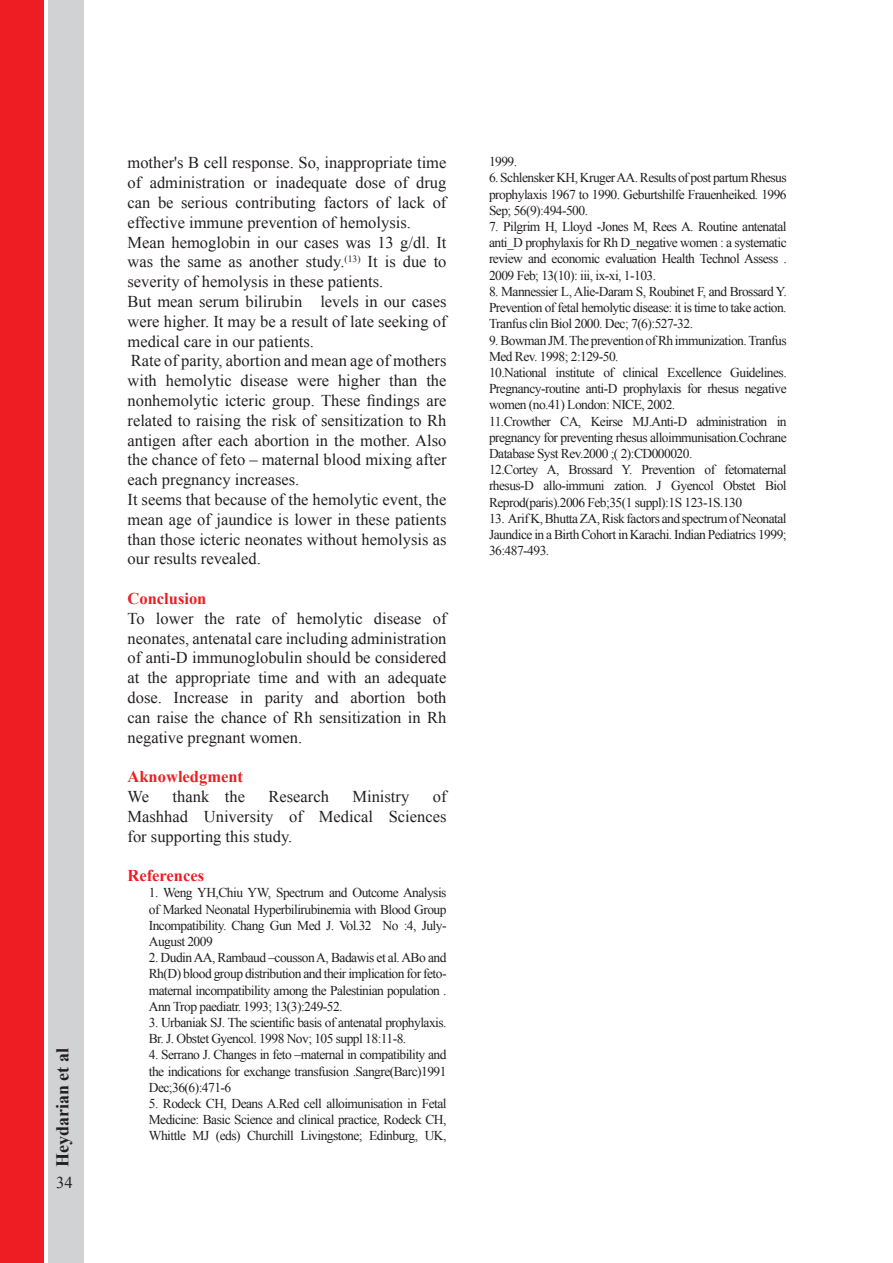
<style>
.page{position:relative;width:893px;height:1263px;background:#fff}
.page>*{position:absolute;margin:0;border:0;box-sizing:border-box;transform-origin:0 0}
.t1{font:700 18px "Times New Roman";color:#231f20}
.t2{font:16.5px/19.8px "Times New Roman";color:#231f20;text-align:justify}
.t3{font:700 16.5px "Times New Roman";color:#ee1d23}
.t4{font:13.5px/16.2px "Times New Roman";letter-spacing:-.04em;color:#231f20;text-align:justify}
</style>
<div class="page">
<div style="left:37px;top:0;width:47px;height:1263px;background:#d1d2d4"></div>
<div style="left:0;top:0;width:47px;height:1263px;background:#ee1d23"></div>
<hr style="left:44px;top:0;width:3px;height:1263px;background:#fff">
<p class="t1" style="left:50px;top:1167px;width:120px;rotate:-90deg">Heydarian et al</p>
<p class="t2" style="left:56px;top:1172px;width:18px">34</p>
<p class="t2" style="left:128px;top:153px;width:320px">mother's B cell response. So, inappropriate time of administration or inadequate dose of drug can be serious contributing factors of lack of effective immune prevention of hemolysis.</p>
<p class="t2" style="left:128px;top:232px;width:320px">Mean hemoglobin in our cases was 13 g/dl. It was the same as another study.<sup>(13)</sup> It is due to severity of hemolysis in these patients.</p>
<p class="t2" style="left:128px;top:291px;width:320px">But mean serum bilirubin levels in our cases were higher. It may be a result of late seeking of medical care in our patients.</p>
<p class="t2" style="left:128px;top:351px;width:320px">Rate of parity, abortion and mean age of mothers with hemolytic disease were higher than the nonhemolytic icteric group. These findings are related to raising the risk of sensitization to Rh antigen after each abortion in the mother. Also the chance of feto – maternal blood mixing after each pregnancy increases.</p>
<p class="t2" style="left:128px;top:489px;width:320px">It seems that because of the hemolytic event, the mean age of jaundice is lower in these patients than those icteric neonates without hemolysis as our results revealed.</p>
<p class="t3" style="left:128px;top:587px;width:80px">Conclusion</p>
<p class="t2" style="left:128px;top:608px;width:320px">To lower the rate of hemolytic disease of neonates, antenatal care including administration of anti-D immunoglobulin should be considered at the appropriate time and with an adequate dose. Increase in parity and abortion both can raise the chance of Rh sensitization in Rh negative pregnant women.</p>
<p class="t3" style="left:128px;top:765px;width:117px">Aknowledgment</p>
<p class="t2" style="left:128px;top:786px;width:23px">We</p>
<p class="t2" style="left:173px;top:786px;width:74px">thank the</p>
<p class="t2" style="left:269px;top:786px;width:62px">Research</p>
<p class="t2" style="left:352px;top:786px;width:58px">Ministry</p>
<p class="t2" style="left:128px;top:786px;width:320px;text-indent:305px">of Mashhad University of Medical Sciences for supporting this study.</p>
<p class="t3" style="left:128px;top:864px;width:78px">References</p>
<p class="t4" style="left:149px;top:885px;width:299px">1. Weng YH,Chiu YW, Spectrum and Outcome Analysis of Marked Neonatal Hyperbilirubinemia with Blood Group Incompatibility. Chang Gun Med J. Vol.32 No :4, July-August 2009</p>
<p class="t4" style="left:149px;top:949px;width:299px">2. Dudin AA, Rambaud –cousson A, Badawis et al. ABo and Rh(D) blood group distribution and their implication for feto&shy;maternal incompatibility among the Palestinian population .<br>Ann Trop paediatr. 1993; 13(3):249-52.</p>
<p class="t4" style="left:149px;top:1014px;width:299px">3. Urbaniak SJ. The scientific basis of antenatal prophylaxis.<br>Br. J. Obstet Gyencol. 1998 Nov; 105 suppl 18:11-8.</p>
<p class="t4" style="left:149px;top:1047px;width:299px">4. Serrano J. Changes in feto –maternal in compatibility and the indications for exchange transfusion .Sangre(Barc)1991<br>Dec;36(6):471-6</p>
<p class="t4" style="left:149px;top:1095px;width:299px">5. Rodeck CH, Deans A.Red cell alloimunisation in Fetal Medicine: Basic Science and clinical practice, Rodeck CH, Whittle MJ (eds) Churchill Livingstone; Edinburg, UK,</p>
<p class="t4" style="left:489px;top:153px;width:30px">1999.</p>
<p class="t4" style="left:489px;top:170px;width:299px">6. Schlensker KH, Kruger AA. Results of post partum Rhesus prophylaxis 1967 to 1990. Geburtshilfe Frauenheiked. 1996<br>Sep; 56(9):494-500.</p>
<p class="t4" style="left:489px;top:218px;width:299px">7. Pilgrim H, Lloyd -Jones M, Rees A. Routine antenatal anti_D prophylaxis for Rh D_negative women : a systematic review and economic evaluation Health Technol Assess .<br>2009 Feb; 13(10): iii, ix-xi, 1-103.</p>
<p class="t4" style="left:489px;top:283px;width:299px">8. Mannessier L, Alie-Daram S, Roubinet F, and Brossard Y.<br>Prevention of fetal hemolytic disease: it is time to take action.<br>Tranfus clin Biol 2000. Dec; 7(6):527-32.</p>
<p class="t4" style="left:489px;top:332px;width:299px">9. Bowman JM. The prevention of Rh immunization. Tranfus<br>Med Rev. 1998; 2:129-50.</p>
<p class="t4" style="left:489px;top:364px;width:299px">10.National institute of clinical Excellence Guidelines.<br>Pregnancy-routine anti-D prophylaxis for rhesus negative women (no.41) London: NICE, 2002.</p>
<p class="t4" style="left:489px;top:413px;width:299px">11.Crowther CA, Keirse MJ.Anti-D administration in pregnancy for preventing rhesus alloimmunisation.Cochrane Database Syst Rev.2000 ;( 2):CD000020.</p>
<p class="t4" style="left:489px;top:461px;width:299px">12.Cortey A, Brossard Y. Prevention of fetomaternal rhesus-D allo-immuni zation. J Gyencol Obstet Biol Reprod(paris).2006 Feb;35(1 suppl):1S 123-1S.130</p>
<p class="t4" style="left:489px;top:510px;width:299px">13. Arif K, Bhutta ZA, Risk factors and spectrum of Neonatal Jaundice in a Birth Cohort in Karachi. Indian Pediatrics 1999; 36:487-493.</p>
</div>
